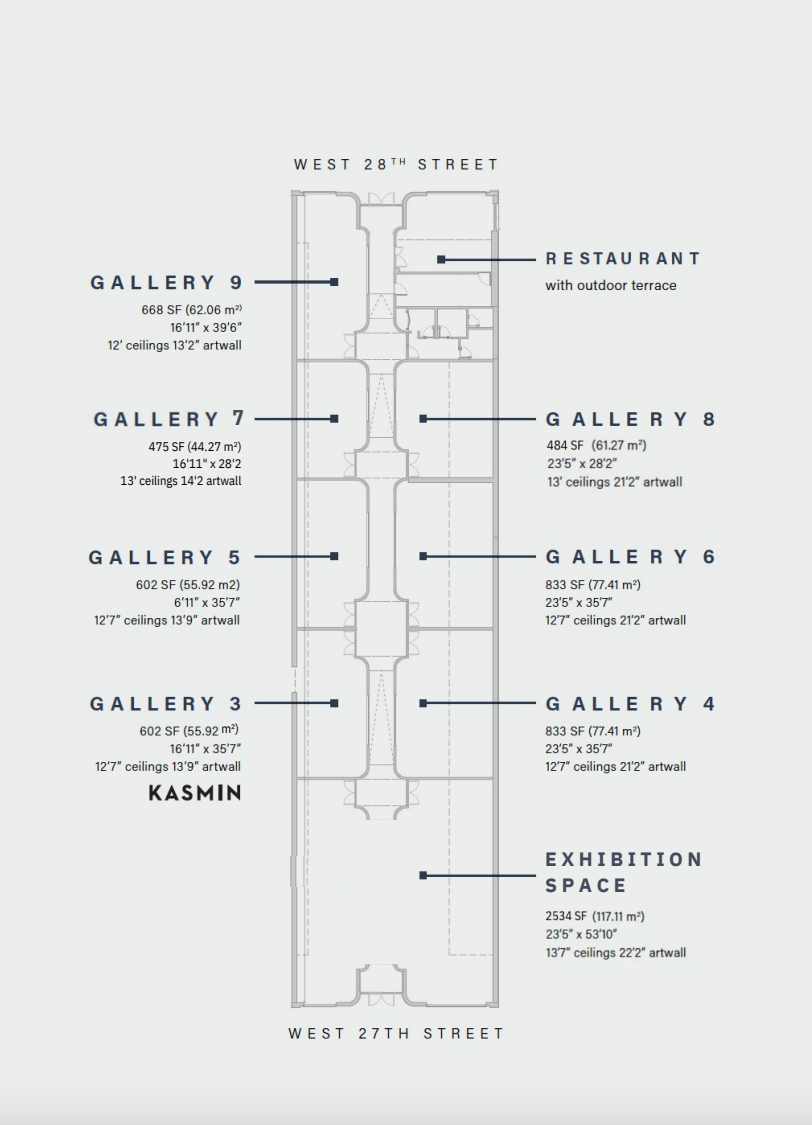
<style>
.page{position:relative;width:812px;height:1125px;background:#ededed}
.page>*{position:absolute;margin:0;border:0;box-sizing:border-box;transform-origin:0 0}
.t1{font:700 21.25px "IBM Plex Sans Cond";color:#42495a}
.t2{font:700 19.25px "IBM Plex Sans";letter-spacing:.235em;color:#42495a}
.t3{font:12.5px/16.9px "IBM Plex Sans Cond";color:#000;text-align:right}
</style>
<div class="page">
<img style="left:1px;top:156px;width:811px;height:969px">
<div style="left:29px;top:822px;width:262px;height:163px;background:#eceded"></div>
<div style="left:309px;top:868px;width:36px;height:20px;background:#eceded"></div>
<img style="left:290px;top:856px;width:29px;height:30px">
<div style="left:137px;top:400px;width:108px;height:55px;background:#eceded"></div>
<div style="left:356px;top:821px;width:51px;height:143px;background:#eceded"></div>
<div style="left:545px;top:865px;width:202px;height:23px;background:#eceded"></div>
<img style="left:89px;top:406px;width:129px;height:30px">
<img style="left:542px;top:436px;width:152px;height:61px">
<div style="left:221px;top:720px;width:36px;height:20px;background:#eceded"></div>
<div style="left:505px;top:886px;width:244px;height:62px;background:#eceded"></div>
<img style="left:539px;top:910px;width:158px;height:61px">
<p class="t1" style="left:233px;top:403px;width:13px">7</p>
<p class="t3" style="left:149px;top:438px;width:94px">475 SF (44.27 m²)<br>16'11" x 28'2</p>
<p class="t3" style="left:121px;top:472px;width:122px">13' ceilings 14'2 artwall</p>
<p class="t3" style="left:221px;top:720px;width:19px">m²)</p>
<p class="t2" style="left:545px;top:846px;width:158px">EXHIBITION</p>
<p class="t2" style="left:545px;top:873px;width:82px">SPACE</p>
</div>
